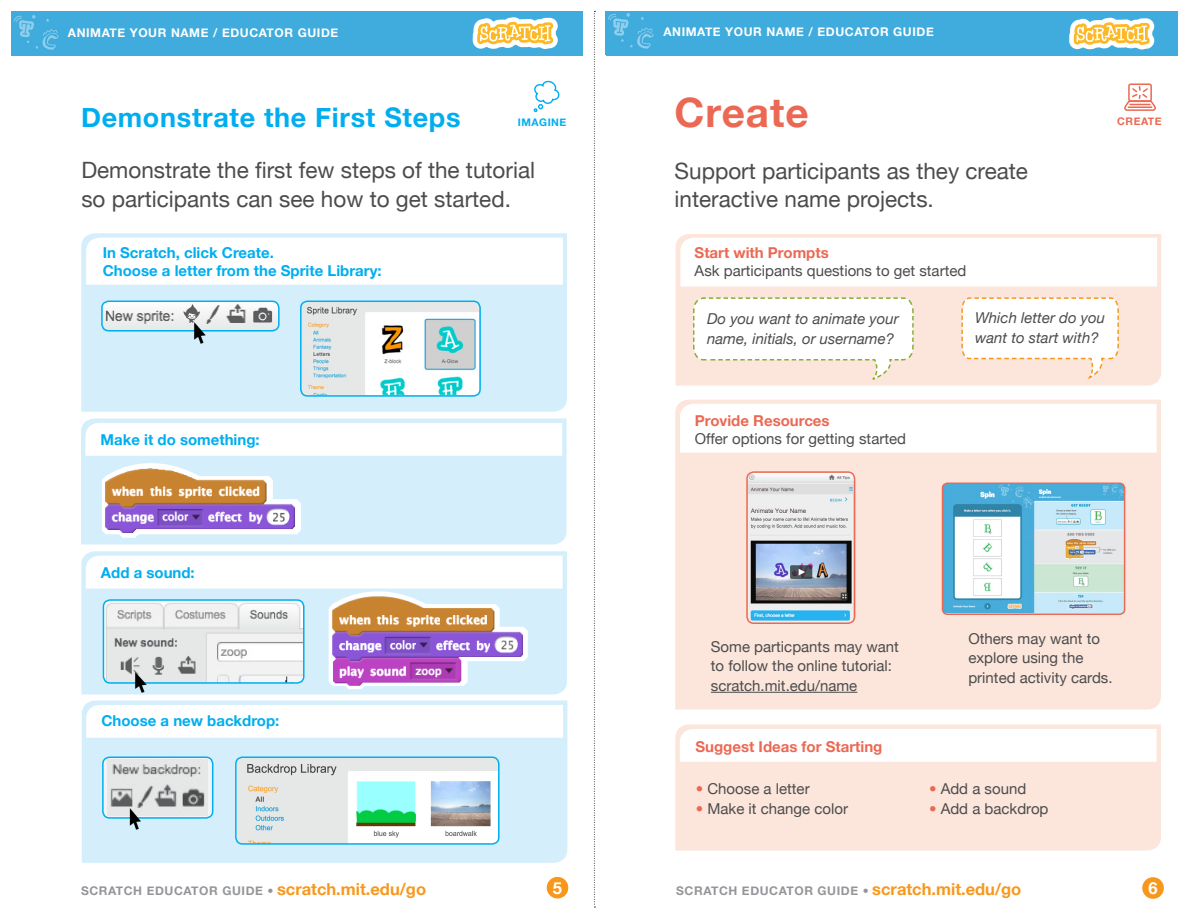
<style>
.page{position:relative;width:1188px;height:918px;background:#fff}
.page>*{position:absolute;margin:0;border:0;box-sizing:border-box;transform-origin:0 0}
.Heading_1{font:700 40.5px "Helvetica Neue";letter-spacing:.025em;color:#eb6954}
.Heading_2{font:700 27px "Helvetica Neue";letter-spacing:.025em;color:#00aeef}
.Large_Body_Text{font:22.5px/28.5px "Helvetica Neue";color:#4b4c4d}
.t1{font:700 16.5px "Helvetica Neue";color:#f7981d}
.t2{font:700 16.5px "Helvetica Neue";color:#fff}
.Text{font:15px/19.5px "Helvetica Neue";color:#4b4c4d}
.Heading_3{font:700 15px/18px "Helvetica Neue";color:#00aeef}
.Text-2{font:italic 15px/19.5px "Helvetica Neue";color:#4b4c4d}
.Heading_3-2{font:700 15px "Helvetica Neue";color:#eb6954}
.Heading_3-3{font:15px "Helvetica Neue";color:#4b4c4d}
.t3{font:700 12px "Helvetica Neue";letter-spacing:.05em;color:#939598}
.t4{font:700 12px "Helvetica Neue";letter-spacing:.05em;color:#fff}
.t5{font:700 10.5px "Helvetica Neue";letter-spacing:.05em;color:#00aeef}
.t6{font:700 10.5px "Helvetica Neue";letter-spacing:.05em;color:#eb6954}
.s1{font-weight:200;color:#eb6954}
.s2{font-size:16.5px;color:#f7981d}
</style>
<div class="page">
<svg style="left:594px;top:11px;width:1px;height:897px"></svg>
<div style="left:606px;top:11px;width:572px;height:45px;background:#40acdd"></div>
<div style="left:11px;top:11px;width:572px;height:45px;background:#40acdd"></div>
<img style="left:13px;top:14px;width:46px;height:36px">
<img style="left:607px;top:13px;width:47px;height:36px">
<svg style="left:473px;top:17px;width:85px;height:32px"></svg>
<svg style="left:1069px;top:18px;width:86px;height:31px"></svg>
<div style="left:547px;top:877px;width:21px;height:21px;background:#f7981d;border-radius:50%"></div>
<svg style="left:1142px;top:877px;width:22px;height:22px"></svg>
<div style="left:675px;top:724px;width:486px;height:126px;background:#fce5db"></div>
<svg style="left:680px;top:729px;width:477px;height:33px"></svg>
<div style="left:676px;top:234px;width:485px;height:152px;background:#fce5db"></div>
<svg style="left:81px;top:418px;width:486px;height:126px;fill:#d4effb"></svg>
<div style="left:81px;top:233px;width:486px;height:179px;background:#d4effb"></div>
<svg style="left:86px;top:238px;width:477px;height:47px"></svg>
<div style="left:675px;top:400px;width:486px;height:310px;background:#fce5db"></div>
<svg style="left:680px;top:404px;width:477px;height:49px"></svg>
<div style="left:1128px;top:83px;width:24px;height:19px;border:2px solid #ec6952;border-radius:2px"></div>
<svg style="left:1124px;top:85px;width:32px;height:26px"></svg>
<div style="left:1144px;top:880px;width:17px;height:16px;background:#f7981d;border-radius:50%"></div>
<svg style="left:533px;top:80px;width:27px;height:33px"></svg>
<svg style="left:81px;top:551px;width:486px;height:143px;fill:#d4effb"></svg>
<div style="left:82px;top:700px;width:485px;height:163px;background:#d4effb"></div>
<svg style="left:86px;top:705px;width:477px;height:33px"></svg>
<img style="left:102px;top:301px;width:177px;height:30px">
<div style="left:101px;top:301px;width:179px;height:31px;border:2px solid #00aeef;border-radius:7px"></div>
<img style="left:187px;top:321px;width:24px;height:23px">
<img style="left:301px;top:301px;width:178px;height:95px">
<div style="left:300px;top:301px;width:181px;height:96px;border:2px solid #00aeef;border-radius:7px"></div>
<svg style="left:85px;top:423px;width:477px;height:116px"></svg>
<img style="left:96px;top:467px;width:201px;height:74px">
<img style="left:129px;top:690px;width:23px;height:4px">
<svg style="left:86px;top:556px;width:477px;height:134px"></svg>
<img style="left:331px;top:597px;width:194px;height:89px">
<div style="left:103px;top:757px;width:110px;height:61px;background:linear-gradient(to right,#e5e8e7,#e6e8e7);border-radius:7px"></div>
<img style="left:110px;top:764px;width:95px;height:43px">
<div style="left:102px;top:756px;width:111px;height:63px;border:2px solid #00aeef;border-radius:7px"></div>
<img style="left:123px;top:807px;width:24px;height:23px">
<img style="left:237px;top:757px;width:262px;height:87px">
<div style="left:235px;top:756px;width:265px;height:89px;border:2px solid #00aeef;border-radius:7px"></div>
<svg style="left:692px;top:297px;width:222px;height:86px"></svg>
<svg style="left:961px;top:297px;width:159px;height:85px"></svg>
<hr style="left:711px;top:692px;width:146px;height:1px;background:#4b4c4d">
<img style="left:747px;top:472px;width:107px;height:151px">
<div style="left:746px;top:471px;width:109px;height:153px;border:2px solid #eb6954;border-radius:7px"></div>
<img style="left:943px;top:483px;width:182px;height:130px">
<div style="left:942px;top:483px;width:183px;height:132px;border:2px solid #eb6954;border-radius:5px"></div>
<svg style="left:680px;top:238px;width:477px;height:49px"></svg>
<p class="t4" style="left:68px;top:25px;width:272px">ANIMATE YOUR NAME / EDUCATOR GUIDE</p>
<p class="t4" style="left:663px;top:24px;width:272px">ANIMATE YOUR NAME / EDUCATOR GUIDE</p>
<p class="Heading_2" style="left:81px;top:100px;width:381px">Demonstrate the First Steps</p>
<p class="t5" style="left:518px;top:116px;width:50px">IMAGINE</p>
<p class="Large_Body_Text" style="left:81px;top:156px;width:455px">Demonstrate the first few steps of the tutorial so participants can see how to get started.</p>
<p class="Heading_3" style="left:103px;top:244px;width:280px">In Scratch, click Create.<br>Choose a letter from the Sprite Library:</p>
<p class="Heading_1" style="left:675px;top:87px;width:136px">Create</p>
<p class="Large_Body_Text" style="left:675px;top:156px;width:355px">Support participants as they create interactive name projects.</p>
<p class="t6" style="left:1117px;top:115px;width:46px">CREATE</p>
<p class="Heading_3-2" style="left:695px;top:243px;width:136px">Start with Prompts</p>
<p class="Heading_3-3" style="left:695px;top:261px;width:273px">Ask participants questions to get started</p>
<p class="Text-2" style="left:707px;top:309px;width:193px">Do you want to animate your name, initials, or username?</p>
<p class="Text-2" style="left:975px;top:308px;width:132px">Which letter do you want to start with?</p>
<p class="Heading_3" style="left:101px;top:430px;width:161px">Make it do something:</p>
<p class="Heading_3-2" style="left:695px;top:411px;width:136px">Provide Resources</p>
<p class="Text" style="left:695px;top:428px;width:213px">Offer options for getting started</p>
<p class="Heading_3" style="left:101px;top:563px;width:95px">Add a sound:</p>
<p class="Heading_3" style="left:101px;top:711px;width:180px">Choose a new backdrop:</p>
<p class="Text" style="left:711px;top:636px;width:190px">Some particpants may want to follow the online tutorial: scratch.mit.edu/name</p>
<p class="Text" style="left:968px;top:628px;width:146px">Others may want to explore using the printed activity cards.</p>
<p class="Heading_3-2" style="left:696px;top:737px;width:188px">Suggest Ideas for Starting</p>
<p class="Text" style="left:696px;top:779px;width:115px"><span class="s1">•</span> Choose a letter</p>
<p class="Text" style="left:696px;top:799px;width:154px"><span class="s1">•</span> Make it change color</p>
<p class="Text" style="left:929px;top:779px;width:99px"><span class="s1">•</span> Add a sound</p>
<p class="Text" style="left:929px;top:799px;width:121px"><span class="s1">•</span> Add a backdrop</p>
<p class="t2" style="left:553px;top:878px;width:11px">5</p>
<p class="t2" style="left:1148px;top:878px;width:11px">6</p>
<p class="t1" style="left:277px;top:879px;width:151px">scratch.mit.edu/go</p>
<p class="t3" style="left:676px;top:883px;width:347px">SCRATCH EDUCATOR GUIDE • <span class="s2">scratch.mit.edu/go</span></p>
<p class="t3" style="left:81px;top:883px;width:194px">SCRATCH EDUCATOR GUIDE •</p>
</div>
